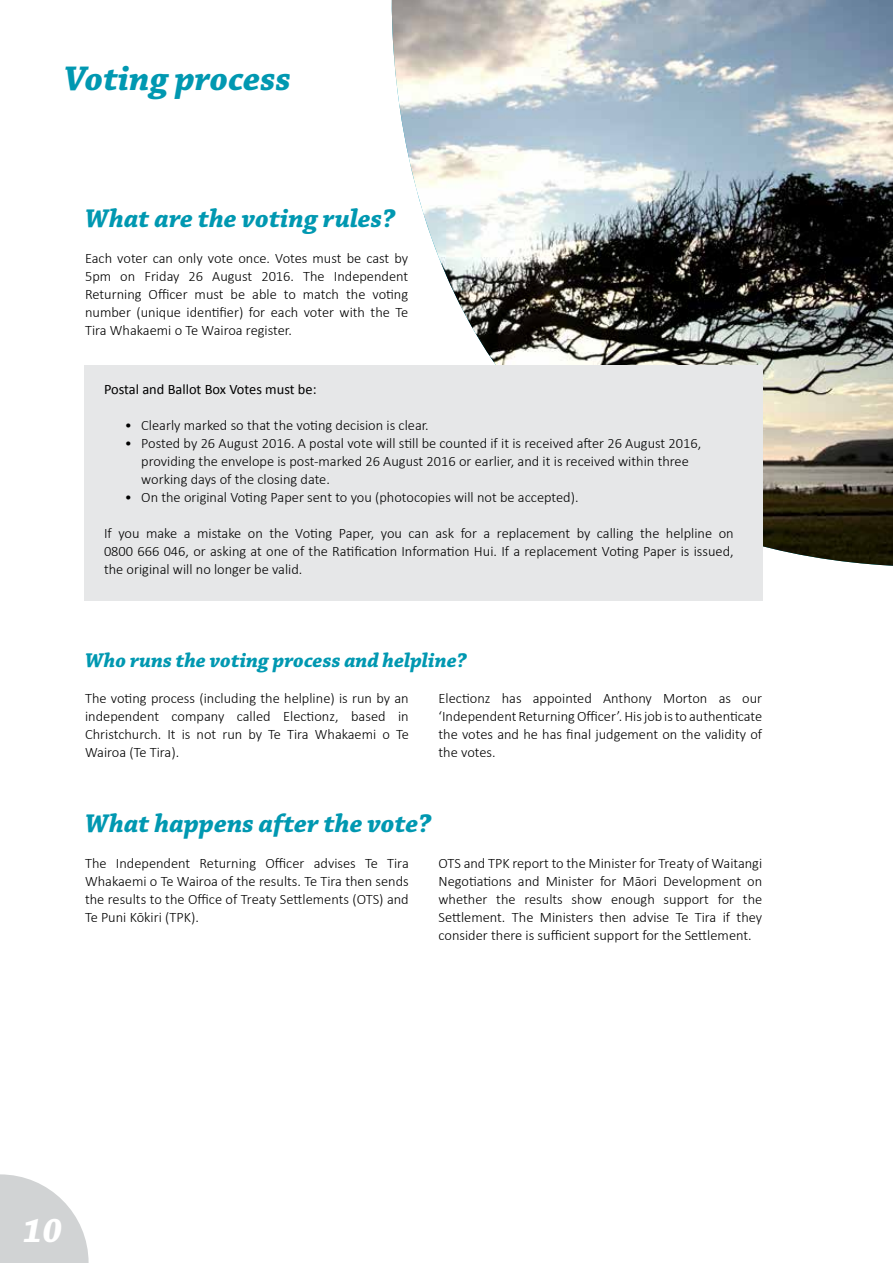
<style>
.page{position:relative;width:893px;height:1263px;background:#fff}
.page>*{position:absolute;margin:0;border:0;box-sizing:border-box;transform-origin:0 0}
.t1{font:italic 700 36px "Chaparral Pro";color:#0098b1}
.t2{font:italic 700 36px "Chaparral Pro";color:#fff}
.t3{font:italic 700 27px "Chaparral Pro";color:#0098b1}
.t4{font:italic 700 21px "Chaparral Pro";color:#0098b1}
.t5{font:300 14.4px/18px "Calibri";color:#000;text-align:justify}
.t6{font:14.4px "Calibri";color:#000}
</style>
<div class="page">
<svg style="left:0;top:1174px;width:89px;height:89px"></svg>
<img style="left:392px;top:0;width:501px;height:566px">
<div style="left:84px;top:366px;width:678px;height:235px;background:#e6e7e8"></div>
<h1 class="t1" style="left:64px;top:58px;width:229px">Voting process</h1>
<h2 class="t3" style="left:85px;top:202px;width:311px">What are the voting rules?</h2>
<p class="t5" style="left:85px;top:249px;width:325px">Each voter can only vote once. Votes must be cast by 5pm on Friday 26 August 2016. The Independent Returning Officer must be able to match the voting number (unique identifier) for each voter with the Te Tira Whakaemi o Te Wairoa register.</p>
<p class="t6" style="left:104px;top:380px;width:214px">Postal and Ballot Box Votes must be:</p>
<p class="t5" style="left:125px;top:416px;width:305px">• Clearly marked so that the voting decision is clear.</p>
<p class="t5" style="left:141px;top:434px;width:562px;text-align:left;text-indent:-17px">• Posted by 26 August 2016. A postal vote will still be counted if it is received after 26 August 2016, providing the envelope is post-marked 26 August 2016 or earlier, and it is received within three working days of the closing date.</p>
<p class="t5" style="left:125px;top:488px;width:455px">• On the original Voting Paper sent to you (photocopies will not be accepted).</p>
<p class="t5" style="left:104px;top:524px;width:631px">If you make a mistake on the Voting Paper, you can ask for a replacement by calling the helpline on 0800 666 046, or asking at one of the Ratification Information Hui. If a replacement Voting Paper is issued, the original will no longer be valid.</p>
<h3 class="t4" style="left:85px;top:648px;width:383px">Who runs the voting process and helpline?</h3>
<p class="t5" style="left:85px;top:689px;width:325px">The voting process (including the helpline) is run by an independent company called Electionz, based in Christchurch. It is not run by Te Tira Whakaemi o Te Wairoa (Te Tira).</p>
<p class="t5" style="left:438px;top:689px;width:325px">Electionz has appointed Anthony Morton as our ‘Independent Returning Officer’. His job is to authenticate the votes and he has final judgement on the validity of the votes.</p>
<h2 class="t3" style="left:85px;top:807px;width:348px">What happens after the vote?</h2>
<p class="t5" style="left:85px;top:854px;width:325px">The Independent Returning Officer advises Te Tira Whakaemi o Te Wairoa of the results. Te Tira then sends the results to the Office of Treaty Settlements (OTS) and Te Puni Kōkiri (TPK).</p>
<p class="t5" style="left:438px;top:854px;width:325px">OTS and TPK report to the Minister for Treaty of Waitangi Negotiations and Minister for Māori Development on whether the results show enough support for the Settlement. The Ministers then advise Te Tira if they consider there is sufficient support for the Settlement.</p>
<h1 class="t2" style="left:23px;top:1209px;width:41px">10</h1>
</div>
